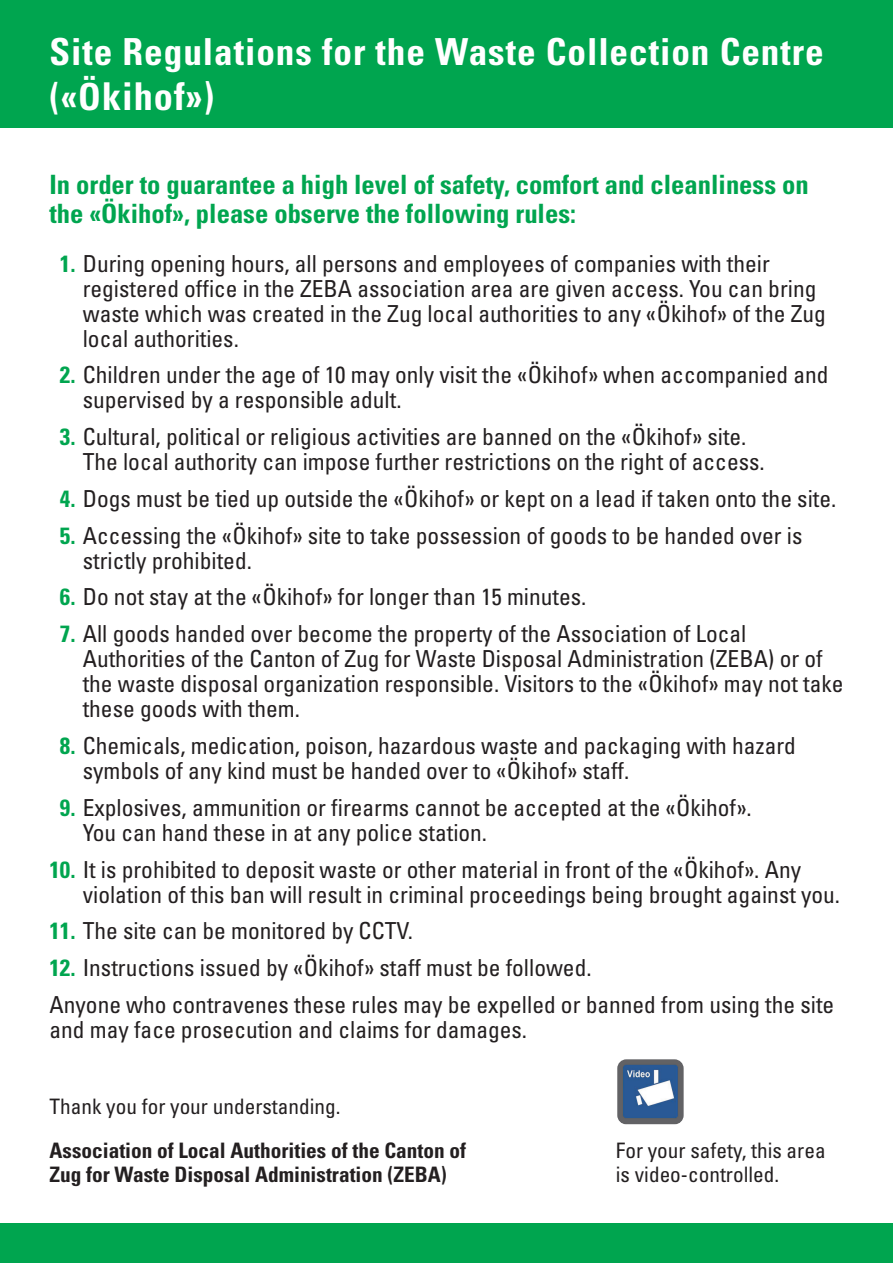
<style>
.page{position:relative;width:893px;height:1263px;background:#fff}
.page>*{position:absolute;margin:0;border:0;box-sizing:border-box;transform-origin:0 0}
.t1{font:700 condensed 38.4px "Univers";letter-spacing:.025em;color:#fff}
.t2{font:700 condensed 37.35px "Univers";letter-spacing:.025em;color:#fff}
.t3{font:700 condensed 26.7px/28.8px "Univers";color:#00a54f}
.t4{font:condensed 23.4px/25px "Univers";color:#231f20}
.t5{font:700 condensed 21.3px/23.4px "Univers";color:#231f20}
.t6{font:condensed 21.3px/23.4px "Univers";color:#231f20}
.s1{font-size:37.35px}
.s2{font-weight:700;color:#fff}
.s3{font-weight:700;color:#00a54f}
</style>
<div class="page">
<div style="left:0;top:0;width:893px;height:128px;background:#00a54f"></div>
<img style="left:617px;top:1059px;width:67px;height:65px;border-radius:9px">
<div style="left:0;top:1223px;width:893px;height:40px;background:#00a54f"></div>
<h2 class="t2" style="left:50px;top:38px;width:776px">Site Regulations for the Waste Collection Centre</h2>
<h1 class="t1" style="left:50px;top:82px;width:166px"><span class="s1">(«Ö</span>kihof»)</h1>
<p class="t3" style="left:50px;top:173px;width:761px">In order to guarantee a high level of safety, comfort and cleanliness on the «Ökihof», please observe the following rules:</p>
<p class="t4" style="left:83px;top:253px;width:745px;text-indent:-33px"><span class="s2">1</span><span class="s3">1.</span> During opening hours, all persons and employees of companies with their registered office in the ZEBA association area are given access. You can bring waste which was created in the Zug local authorities to any «Ökihof» of the Zug local authorities.</p>
<p class="t4" style="left:83px;top:364px;width:747px;text-indent:-33px"><span class="s2">1</span><span class="s3">2.</span> Children under the age of 10 may only visit the «Ökihof» when accompanied and supervised by a responsible adult.</p>
<p class="t4" style="left:83px;top:426px;width:683px;text-indent:-33px"><span class="s2">1</span><span class="s3">3.</span> Cultural, political or religious activities are banned on the «Ökihof» site.<br>The local authority can impose further restrictions on the right of access.</p>
<p class="t4" style="left:50px;top:488px;width:788px"><span class="s2">1</span><span class="s3">4.</span> Dogs must be tied up outside the «Ökihof» or kept on a lead if taken onto the site.</p>
<p class="t4" style="left:83px;top:525px;width:721px;text-indent:-33px"><span class="s2">1</span><span class="s3">5.</span> Accessing the «Ökihof» site to take possession of goods to be handed over is strictly prohibited.</p>
<p class="t4" style="left:50px;top:587px;width:538px"><span class="s2">1</span><span class="s3">6.</span> Do not stay at the «Ökihof» for longer than 15 minutes.</p>
<p class="t4" style="left:83px;top:623px;width:762px;text-indent:-33px"><span class="s2">1</span><span class="s3">7.</span> All goods handed over become the property of the Association of Local Authorities of the Canton of Zug for Waste Disposal Administration (ZEBA) or of the waste disposal organization responsible. Visitors to the «Ökihof» may not take these goods with them.</p>
<p class="t4" style="left:83px;top:735px;width:715px;text-indent:-33px"><span class="s2">1</span><span class="s3">8.</span> Chemicals, medication, poison, hazardous waste and packaging with hazard symbols of any kind must be handed over to «Ökihof» staff.</p>
<p class="t4" style="left:83px;top:797px;width:670px;text-indent:-33px"><span class="s2">1</span><span class="s3">9.</span> Explosives, ammunition or firearms cannot be accepted at the «Ökihof».<br>You can hand these in at any police station.</p>
<p class="t4" style="left:83px;top:859px;width:759px;text-indent:-33px"><span class="s3">10.</span> It is prohibited to deposit waste or other material in front of the «Ökihof». Any violation of this ban will result in criminal proceedings being brought against you.</p>
<p class="t4" style="left:50px;top:920px;width:365px"><span class="s3">11.</span> The site can be monitored by CCTV.</p>
<p class="t4" style="left:50px;top:951px;width:786px;line-height:36.8px"><span class="s3">12.</span> Instructions issued by «Ökihof» staff must be followed.<br>Anyone who contravenes these rules may be expelled or banned from using the site</p>
<p class="t4" style="left:50px;top:1019px;width:479px">and may face prosecution and claims for damages.</p>
<p class="t6" style="left:50px;top:1096px;width:293px">Thank you for your understanding.</p>
<p class="t5" style="left:50px;top:1141px;width:418px">Association of Local Authorities of the Canton of<br>Zug for Waste Disposal Administration (ZEBA)</p>
<p class="t6" style="left:616px;top:1141px;width:211px">For your safety, this area is video-controlled.</p>
</div>
